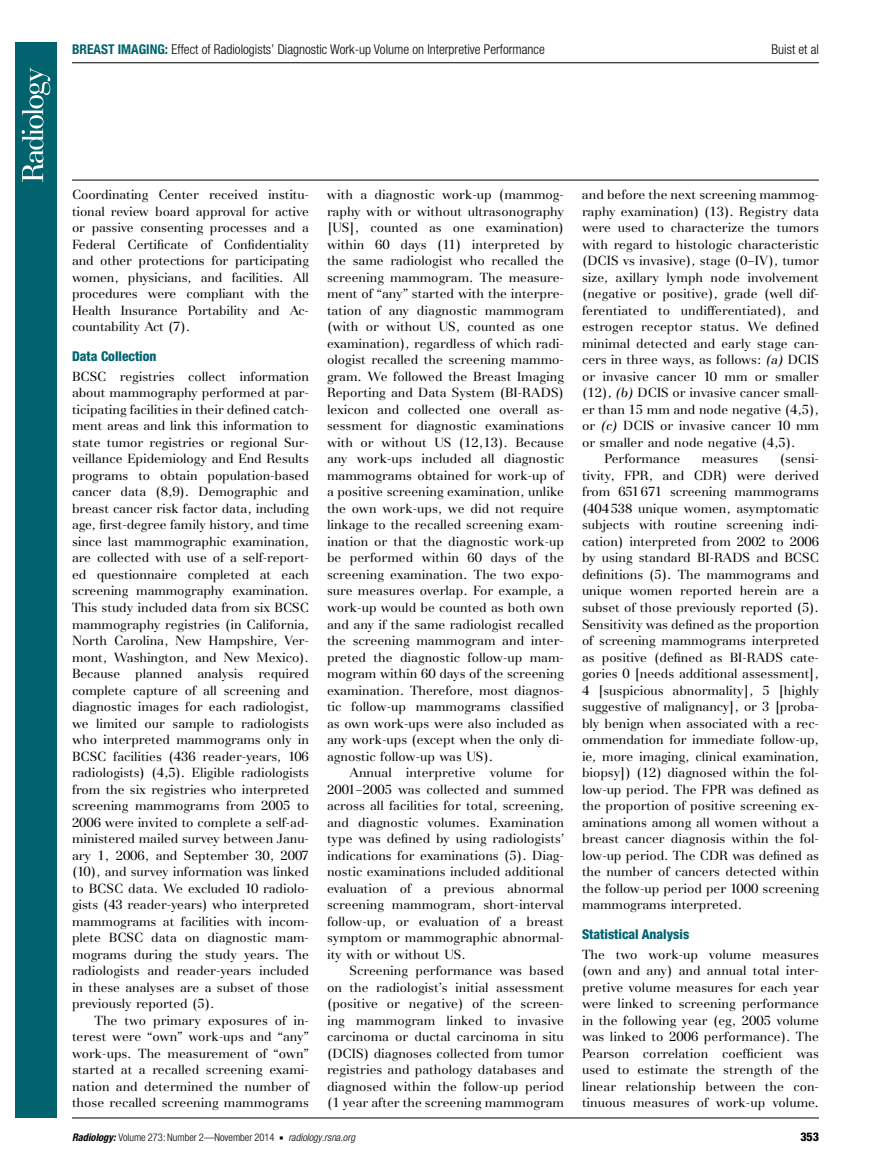
<style>
.page{position:relative;width:891px;height:1175px;background:#fff}
.page>*{position:absolute;margin:0;border:0;box-sizing:border-box;transform-origin:0 0}
.t1{font:300 condensed 13.5px "Helvetica Neue";color:#000}
.t2{font:800 condensed 13.5px "Helvetica Neue";color:#00636d}
.t3{font:13.2px/16.5px "AT Basilia";color:#000;text-align:justify}
.t4{font:800 condensed 12px "Helvetica Neue";color:#000}
.t5{font:300 condensed 10.5px "Helvetica Neue";color:#000}
.s1{font-weight:700;color:#00636d}
.s2{font-style:italic}
.s3{font-weight:700;font-style:italic}
.s4{font-family:"Universal Newswith Comm Pi";font-weight:400;font-stretch:normal;font-size:6px}
</style>
<div class="page">
<hr style="left:72px;top:180px;width:747px;height:1px;background:#000">
<hr style="left:72px;top:1117px;width:747px;height:1px;background:#000">
<hr style="left:72px;top:62px;width:747px;height:1px;background:#000">
<div style="left:15px;top:42px;width:42px;height:1075px;background:#00636d"></div>
<svg style="left:22px;top:68px;width:28px;height:114px"></svg>
<p class="t1" style="left:72px;top:41px;width:474px"><span class="s1">BREAST IMAGING:</span> Effect of Radiologists’ Diagnostic Work-up Volume on Interpretive Performance</p>
<p class="t1" style="left:772px;top:41px;width:49px">Buist et al</p>
<p class="t3" style="left:72px;top:187px;width:239px">Coordinating Center received institu&shy;tional review board approval for active or passive consenting processes and a Federal Certificate of Confidentiality and other protections for participating women, physicians, and facilities. All procedures were compliant with the Health Insurance Portability and Ac&shy;countability Act (7).</p>
<p class="t2" style="left:72px;top:348px;width:86px">Data Collection</p>
<p class="t3" style="left:72px;top:368px;width:239px">BCSC registries collect information about mammography performed at par&shy;ticipating facilities in their defined catch&shy;ment areas and link this information to state tumor registries or regional Sur&shy;veillance Epidemiology and End Results programs to obtain population-based cancer data (8,9). Demographic and breast cancer risk factor data, including age, first-degree family history, and time since last mammographic examination, are collected with use of a self-report&shy;ed questionnaire completed at each screening mammography examination.<br>This study included data from six BCSC mammography registries (in California, North Carolina, New Hampshire, Ver&shy;mont, Washington, and New Mexico).<br>Because planned analysis required complete capture of all screening and diagnostic images for each radiologist, we limited our sample to radiologists who interpreted mammograms only in BCSC facilities (436 reader-years, 106 radiologists) (4,5). Eligible radiologists from the six registries who interpreted screening mammograms from 2005 to 2006 were invited to complete a self-ad&shy;ministered mailed survey between Janu&shy;ary 1, 2006, and September 30, 2007 (10), and survey information was linked to BCSC data. We excluded 10 radiolo&shy;gists (43 reader-years) who interpreted mammograms at facilities with incom&shy;plete BCSC data on diagnostic mam&shy;mograms during the study years. The radiologists and reader-years included in these analyses are a subset of those previously reported (5).</p>
<p class="t3" style="left:72px;top:1012px;width:239px;text-indent:23px">The two primary exposures of in&shy;terest were “own” work-ups and “any” work-ups. The measurement of “own” started at a recalled screening exami&shy;nation and determined the number of those recalled screening mammograms</p>
<p class="t3" style="left:327px;top:187px;width:239px">with a diagnostic work-up (mammog&shy;raphy with or without ultrasonography [US], counted as one examination) within 60 days (11) interpreted by the same radiologist who recalled the screening mammogram. The measure&shy;ment of “any” started with the interpre&shy;tation of any diagnostic mammogram (with or without US, counted as one examination), regardless of which radi&shy;ologist recalled the screening mammo&shy;gram. We followed the Breast Imaging Reporting and Data System (BI-RADS) lexicon and collected one overall as&shy;sessment for diagnostic examinations with or without US (12,13). Because any work-ups included all diagnostic mammograms obtained for work-up of a positive screening examination, unlike the own work-ups, we did not require linkage to the recalled screening exam&shy;ination or that the diagnostic work-up be performed within 60 days of the screening examination. The two expo&shy;sure measures overlap. For example, a work-up would be counted as both own and any if the same radiologist recalled the screening mammogram and inter&shy;preted the diagnostic follow-up mam&shy;mogram within 60 days of the screening examination. Therefore, most diagnos&shy;tic follow-up mammograms classified as own work-ups were also included as any work-ups (except when the only di&shy;agnostic follow-up was US).</p>
<p class="t3" style="left:327px;top:764px;width:239px;text-indent:23px">Annual interpretive volume for 2001–2005 was collected and summed across all facilities for total, screening, and diagnostic volumes. Examination type was defined by using radiologists’ indications for examinations (5). Diag&shy;nostic examinations included additional evaluation of a previous abnormal screening mammogram, short-interval follow-up, or evaluation of a breast symptom or mammographic abnormal&shy;ity with or without US.</p>
<p class="t3" style="left:327px;top:962px;width:239px;text-indent:23px">Screening performance was based on the radiologist’s initial assessment (positive or negative) of the screen&shy;ing mammogram linked to invasive carcinoma or ductal carcinoma in situ (DCIS) diagnoses collected from tumor registries and pathology databases and diagnosed within the follow-up period (1 year after the screening mammogram</p>
<p class="t3" style="left:582px;top:187px;width:239px">and before the next screening mammog-</p>
<p class="t3" style="left:582px;top:203px;width:239px">raphy examination) (13). Registry data</p>
<p class="t3" style="left:582px;top:220px;width:238px">were used to characterize the tumors</p>
<p class="t3" style="left:582px;top:236px;width:239px">with regard to histologic characteristic</p>
<p class="t3" style="left:582px;top:253px;width:239px">(DCIS vs invasive), stage (0–IV), tumor</p>
<p class="t3" style="left:582px;top:269px;width:238px">size, axillary lymph node involvement</p>
<p class="t3" style="left:582px;top:286px;width:239px">(negative or positive), grade (well dif-</p>
<p class="t3" style="left:582px;top:302px;width:239px">ferentiated to undifferentiated), and</p>
<p class="t3" style="left:582px;top:319px;width:239px">estrogen receptor status. We defined</p>
<p class="t3" style="left:582px;top:335px;width:239px">minimal detected and early stage can-</p>
<p class="t3" style="left:582px;top:352px;width:238px">cers in three ways, as follows: <span class="s2">(a)</span> DCIS</p>
<p class="t3" style="left:582px;top:368px;width:238px">or invasive cancer 10 mm or smaller</p>
<p class="t3" style="left:582px;top:385px;width:239px">(12), <span class="s2">(b)</span> DCIS or invasive cancer small-</p>
<p class="t3" style="left:582px;top:401px;width:239px">er than 15 mm and node negative (4,5),</p>
<p class="t3" style="left:582px;top:418px;width:239px">or <span class="s2">(c)</span> DCIS or invasive cancer 10 mm</p>
<p class="t3" style="left:582px;top:434px;width:215px">or smaller and node negative (4,5).</p>
<p class="t3" style="left:605px;top:451px;width:77px">Performance</p>
<p class="t3" style="left:702px;top:451px;width:58px">measures</p>
<p class="t3" style="left:582px;top:451px;width:239px;text-indent:198px">(sensi&shy;tivity, FPR, and CDR) were derived from 651671 screening mammograms (404538 unique women, asymptomatic subjects with routine screening indi&shy;cation) interpreted from 2002 to 2006 by using standard BI-RADS and BCSC definitions (5). The mammograms and unique women reported herein are a subset of those previously reported (5).<br>Sensitivity was defined as the proportion of screening mammograms interpreted as positive (defined as BI-RADS cate&shy;gories 0 [needs additional assessment], 4 [suspicious abnormality], 5 [highly suggestive of malignancy], or 3 [proba&shy;bly benign when associated with a rec&shy;ommendation for immediate follow-up, ie, more imaging, clinical examination, biopsy]) (12) diagnosed within the fol&shy;low-up period. The FPR was defined as the proportion of positive screening ex&shy;aminations among all women without a breast cancer diagnosis within the fol&shy;low-up period. The CDR was defined as the number of cancers detected within the follow-up period per 1000 screening mammograms interpreted.</p>
<p class="t2" style="left:582px;top:926px;width:109px">Statistical Analysis</p>
<p class="t3" style="left:582px;top:946px;width:239px">The two work-up volume measures (own and any) and annual total inter&shy;pretive volume measures for each year were linked to screening performance in the following year (eg, 2005 volume was linked to 2006 performance). The Pearson correlation coefficient was used to estimate the strength of the linear relationship between the con&shy;tinuous measures of work-up volume.</p>
<p class="t5" style="left:72px;top:1130px;width:285px"><span class="s3">Radiology:</span> Volume 273: Number 2—November 2014 <span class="s4">n</span> <span class="s2">radiology.rsna.org</span></p>
<p class="t4" style="left:801px;top:1128px;width:20px">353</p>
</div>
